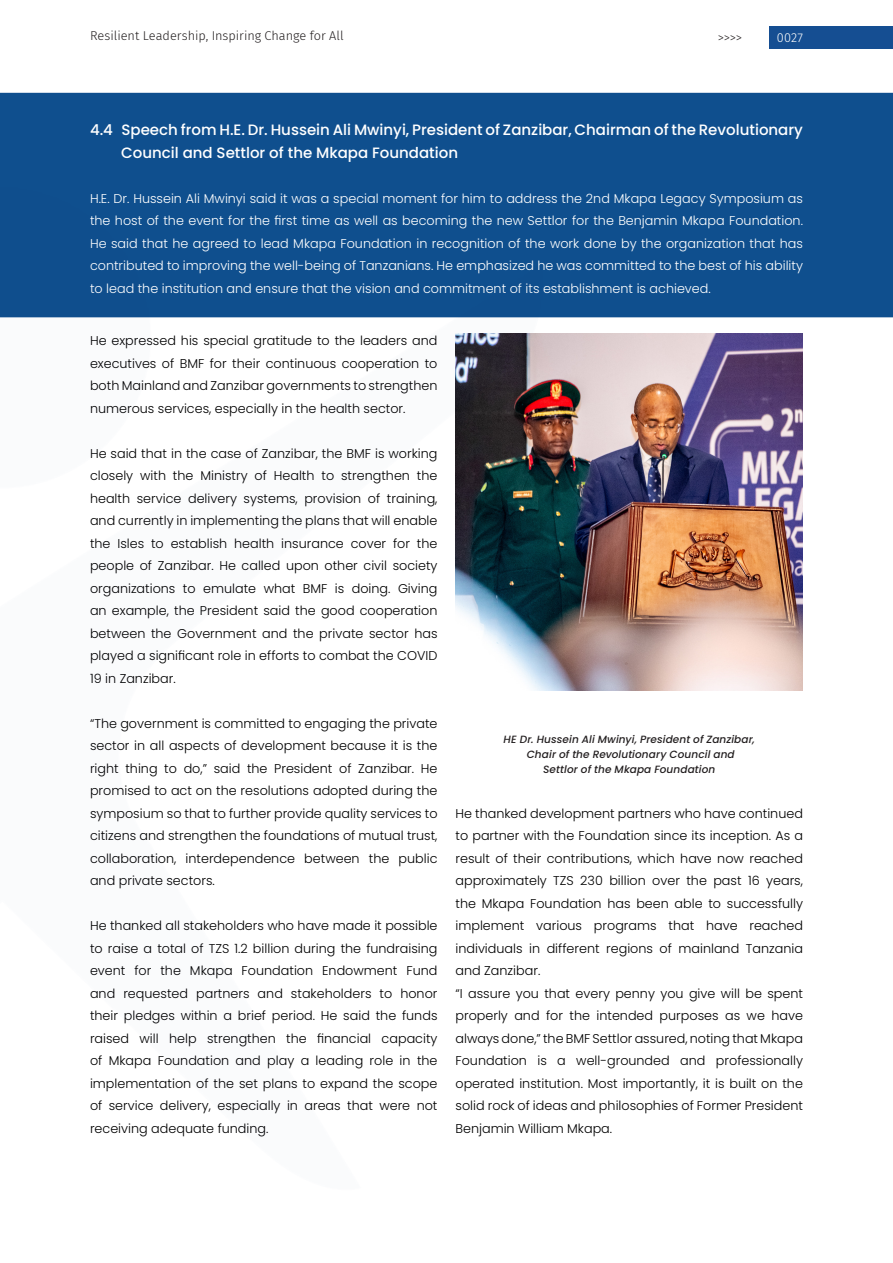
<style>
.page{position:relative;width:893px;height:1263px;background:#fff}
.page>*{position:absolute;margin:0;border:0;box-sizing:border-box;transform-origin:0 0}
.Copy_Text_10_14_Full{font:500 15px "Poppins";color:#fff}
.Copy_Text_10_14_Full-2{font:300 12.75px/22.5px "Poppins";color:#000;text-align:justify}
.Copy_Text_10_14_Full-3{font:300 12.75px/22.5px "Poppins";color:#fff;text-align:justify}
.t1{font:300 12.75px "Fira Sans";color:#231f20}
.t2{font:300 12.75px "Fira Sans";color:#fff}
.Headline_17_25_Left{font:italic 500 10.5px "Poppins";letter-spacing:.01em;color:#231f20}
</style>
<div class="page">
<div style="left:0;top:93px;width:893px;height:224px;background:#0f4f8e"></div>
<img style="left:543px;top:333px;width:260px;height:358px">
<div style="left:769px;top:26px;width:124px;height:23px;background:#154e92"></div>
<img style="left:0;top:187px;width:543px;height:504px">
<p class="t1" style="left:90px;top:26px;width:255px">Resilient Leadership, Inspiring Change for All</p>
<p class="t1" style="left:718px;top:28px;width:26px">&gt;&gt;&gt;&gt;</p>
<p class="t2" style="left:777px;top:28px;width:28px">0027</p>
<p class="Copy_Text_10_14_Full" style="left:90px;top:121px;width:714px">4.4 Speech from H.E. Dr. Hussein Ali Mwinyi, President of Zanzibar, Chairman of the Revolutionary</p>
<p class="Copy_Text_10_14_Full" style="left:121px;top:144px;width:338px">Council and Settlor of the Mkapa Foundation</p>
<p class="Copy_Text_10_14_Full-3" style="left:90px;top:187px;width:714px">H.E. Dr. Hussein Ali Mwinyi said it was a special moment for him to address the 2nd Mkapa Legacy Symposium as the host of the event for the first time as well as becoming the new Settlor for the Benjamin Mkapa Foundation.<br>He said that he agreed to lead Mkapa Foundation in recognition of the work done by the organization that has contributed to improving the well-being of Tanzanians. He emphasized he was committed to the best of his ability to lead the institution and ensure that the vision and commitment of its establishment is achieved.</p>
<p class="Copy_Text_10_14_Full-2" style="left:90px;top:329px;width:349px">He expressed his special gratitude to the leaders and executives of BMF for their continuous cooperation to both Mainland and Zanzibar governments to strengthen numerous services, especially in the health sector.</p>
<p class="Copy_Text_10_14_Full-2" style="left:90px;top:442px;width:349px">He said that in the case of Zanzibar, the BMF is working closely with the Ministry of Health to strengthen the health service delivery systems, provision of training, and currently in implementing the plans that will enable the Isles to establish health insurance cover for the people of Zanzibar. He called upon other civil society organizations to emulate what BMF is doing. Giving an example, the President said the good cooperation between the Government and the private sector has played a significant role in efforts to combat the COVID 19 in Zanzibar.</p>
<p class="Copy_Text_10_14_Full-2" style="left:90px;top:712px;width:349px">“The government is committed to engaging the private sector in all aspects of development because it is the right thing to do,” said the President of Zanzibar. He promised to act on the resolutions adopted during the symposium so that to further provide quality services to citizens and strengthen the foundations of mutual trust, collaboration, interdependence between the public and private sectors.</p>
<p class="Copy_Text_10_14_Full-2" style="left:90px;top:914px;width:349px">He thanked all stakeholders who have made it possible to raise a total of TZS 1.2 billion during the fundraising event for the Mkapa Foundation Endowment Fund and requested partners and stakeholders to honor their pledges within a brief period. He said the funds raised will help strengthen the financial capacity of Mkapa Foundation and play a leading role in the implementation of the set plans to expand the scope of service delivery, especially in areas that were not receiving adequate funding.</p>
<p class="Headline_17_25_Left" style="left:504px;top:733px;width:253px">HE Dr. Hussein Ali Mwinyi, President of Zanzibar,</p>
<p class="Headline_17_25_Left" style="left:527px;top:748px;width:209px">Chair of the Revolutionary Council and</p>
<p class="Headline_17_25_Left" style="left:543px;top:763px;width:174px">Settlor of the Mkapa Foundation</p>
<p class="Copy_Text_10_14_Full-2" style="left:455px;top:802px;width:349px">He thanked development partners who have continued to partner with the Foundation since its inception. As a result of their contributions, which have now reached approximately TZS 230 billion over the past 16 years, the Mkapa Foundation has been able to successfully implement various programs that have reached individuals in different regions of mainland Tanzania and Zanzibar.</p>
<p class="Copy_Text_10_14_Full-2" style="left:455px;top:982px;width:349px">“I assure you that every penny you give will be spent properly and for the intended purposes as we have always done,” the BMF Settlor assured, noting that Mkapa Foundation is a well-grounded and professionally operated institution. Most importantly, it is built on the solid rock of ideas and philosophies of Former President Benjamin William Mkapa.</p>
</div>
